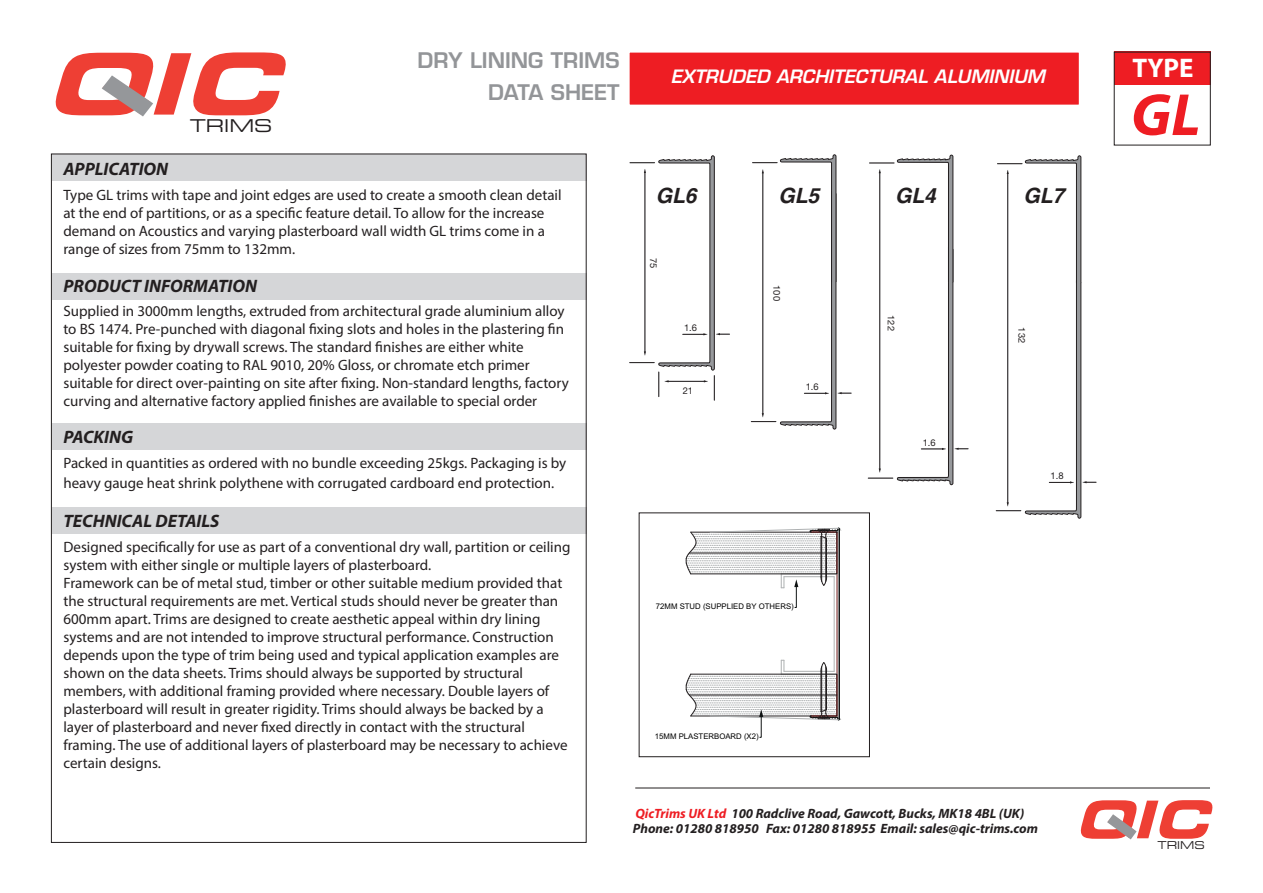
<style>
.page{position:relative;width:1263px;height:893px;background:#fff}
.page>*{position:absolute;margin:0;border:0;box-sizing:border-box;transform-origin:0 0}
.t1{font:italic 700 expanded 84.45px "Square 721 BT";color:#ee3f34;scale:1.07 1}
.t2{font:italic 700 60px "Myriad Pro";color:#ee1d23}
.t3{font:italic 700 expanded 51.75px "Square 721 BT";color:#ee3f34}
.t4{font:700 27px "Myriad Pro";color:#fff}
.t5{font:600 21px/31.2px "Eurostile LT Std";color:#939598;text-align:right}
.t6{font:italic 700 21px "Helvetica";color:#231f20}
.t7{font:italic 700 18px "Myriad Pro";color:#231f20}
.t8{font:italic 600 18px "Eurostile LT Std";color:#fff}
.t9{font:expanded 17.55px "Square 721 BT";color:#231f20;scale:1.07 1}
.t10{font:15px/18px "Myriad Pro";color:#231f20}
.t11{font:italic 700 13.5px/15px "Myriad Pro";color:#231f20}
.t12{font:expanded 10.8px "Square 721 BT";color:#231f20}
.t13{font:9.3px "Helvetica Neue";color:#231f20}
.t14{font:7.8px "Arial";color:#000001}
.s1{color:#ee1d23}
</style>
<div class="page">
<div style="left:52px;top:154px;width:535px;height:27px;background:#d5d6d8"></div>
<div style="left:52px;top:273px;width:535px;height:27px;background:#d5d6d8"></div>
<div style="left:52px;top:423px;width:535px;height:27px;background:#d5d6d8"></div>
<div style="left:52px;top:507px;width:535px;height:27px;background:#d5d6d8"></div>
<svg style="left:685px;top:527px;width:155px;height:211px"></svg>
<div style="left:639px;top:512px;width:231px;height:245px;border:1px solid #231f20"></div>
<div style="left:1114px;top:52px;width:97px;height:33px;background:#ee1d23"></div>
<div style="left:629px;top:52px;width:450px;height:53px;background:#ee1d23"></div>
<hr style="left:635px;top:788px;width:575px;height:1px;background:#231f20">
<svg style="left:102px;top:75px;width:51px;height:42px"></svg>
<svg style="left:1107px;top:814px;width:30px;height:26px"></svg>
<div style="left:1114px;top:52px;width:97px;height:93px;border:1px solid #231f20"></div>
<svg style="left:996px;top:155px;width:100px;height:363px"></svg>
<svg style="left:751px;top:154px;width:100px;height:275px"></svg>
<svg style="left:868px;top:154px;width:100px;height:331px"></svg>
<svg style="left:630px;top:155px;width:99px;height:245px"></svg>
<h1 class="t1" style="left:46px;top:53px;width:238px">QIC</h1>
<p class="t9" style="left:190px;top:120px;width:79px">TRIMS</p>
<h3 class="t5" style="left:418px;top:47px;width:203px">DRY LINING TRIMS<br>DATA SHEET</h3>
<p class="t7" style="left:63px;top:162px;width:106px">APPLICATION</p>
<p class="t10" style="left:63px;top:187px;width:500px">Type GL trims with tape and joint edges are used to create a smooth clean detail at the end of partitions, or as a specific feature detail. To allow for the increase demand on Acoustics and varying plasterboard wall width GL trims come in a range of sizes from 75mm to 132mm.</p>
<p class="t7" style="left:63px;top:279px;width:195px">PRODUCT INFORMATION</p>
<p class="t10" style="left:63px;top:303px;width:507px">Supplied in 3000mm lengths, extruded from architectural grade aluminium alloy to BS 1474. Pre-punched with diagonal fixing slots and holes in the plastering fin suitable for fixing by drywall screws. The standard finishes are either white polyester powder coating to RAL 9010, 20% Gloss, or chromate etch primer suitable for direct over-painting on site after fixing. Non-standard lengths, factory curving and alternative factory applied finishes are available to special order</p>
<p class="t7" style="left:63px;top:431px;width:71px">PACKING</p>
<p class="t10" style="left:63px;top:454px;width:504px;line-height:20.2px">Packed in quantities as ordered with no bundle exceeding 25kgs. Packaging is by heavy gauge heat shrink polythene with corrugated cardboard end protection.</p>
<p class="t7" style="left:63px;top:514px;width:157px">TECHNICAL DETAILS</p>
<p class="t10" style="left:63px;top:539px;width:508px">Designed specifically for use as part of a conventional dry wall, partition or ceiling system with either single or multiple layers of plasterboard.<br>Framework can be of metal stud, timber or other suitable medium provided that the structural requirements are met. Vertical studs should never be greater than 600mm apart. Trims are designed to create aesthetic appeal within dry lining systems and are not intended to improve structural performance. Construction depends upon the type of trim being used and typical application examples are shown on the data sheets. Trims should always be supported by structural members, with additional framing provided where necessary. Double layers of plasterboard will result in greater rigidity. Trims should always be backed by a layer of plasterboard and never fixed directly in contact with the structural framing. The use of additional layers of plasterboard may be necessary to achieve certain designs.</p>
<p class="t8" style="left:671px;top:70px;width:376px">EXTRUDED ARCHITECTURAL ALUMINIUM</p>
<h3 class="t6" style="left:656px;top:184px;width:42px">GL6</h3>
<h3 class="t6" style="left:778px;top:184px;width:42px">GL5</h3>
<h3 class="t6" style="left:895px;top:184px;width:42px">GL4</h3>
<h3 class="t6" style="left:1023px;top:184px;width:42px">GL7</h3>
<p class="t13" style="left:657px;top:258px;width:12px;rotate:90deg">75</p>
<p class="t13" style="left:684px;top:325px;width:15px">1.6</p>
<p class="t13" style="left:683px;top:387px;width:12px">21</p>
<p class="t13" style="left:780px;top:285px;width:17px;rotate:90deg">100</p>
<p class="t13" style="left:806px;top:384px;width:15px">1.6</p>
<p class="t13" style="left:894px;top:315px;width:17px;rotate:90deg">122</p>
<p class="t13" style="left:923px;top:439px;width:15px">1.6</p>
<p class="t13" style="left:1025px;top:327px;width:17px;rotate:90deg">132</p>
<p class="t13" style="left:1051px;top:473px;width:15px">1.8</p>
<h3 class="t4" style="left:1132px;top:58px;width:62px">TYPE</h3>
<h2 class="t2" style="left:1131px;top:92px;width:71px">GL</h2>
<p class="t14" style="left:656px;top:602px;width:139px">72MM STUD (SUPPLIED BY OTHERS)</p>
<p class="t14" style="left:655px;top:731px;width:105px">15MM PLASTERBOARD (X2)</p>
<p class="t11" style="left:633px;top:807px;width:407px"><span class="s1">QicTrims UK Ltd</span> 100 Radclive Road, Gawcott, Bucks, MK18 4BL (UK)<br>Phone: 01280 818950 Fax: 01280 818955 Email: sales@qic-trims.com</p>
<h3 class="t3" style="left:1075px;top:801px;width:147px">QIC</h3>
<p class="t12" style="left:1157px;top:841px;width:49px">TRIMS</p>
</div>
